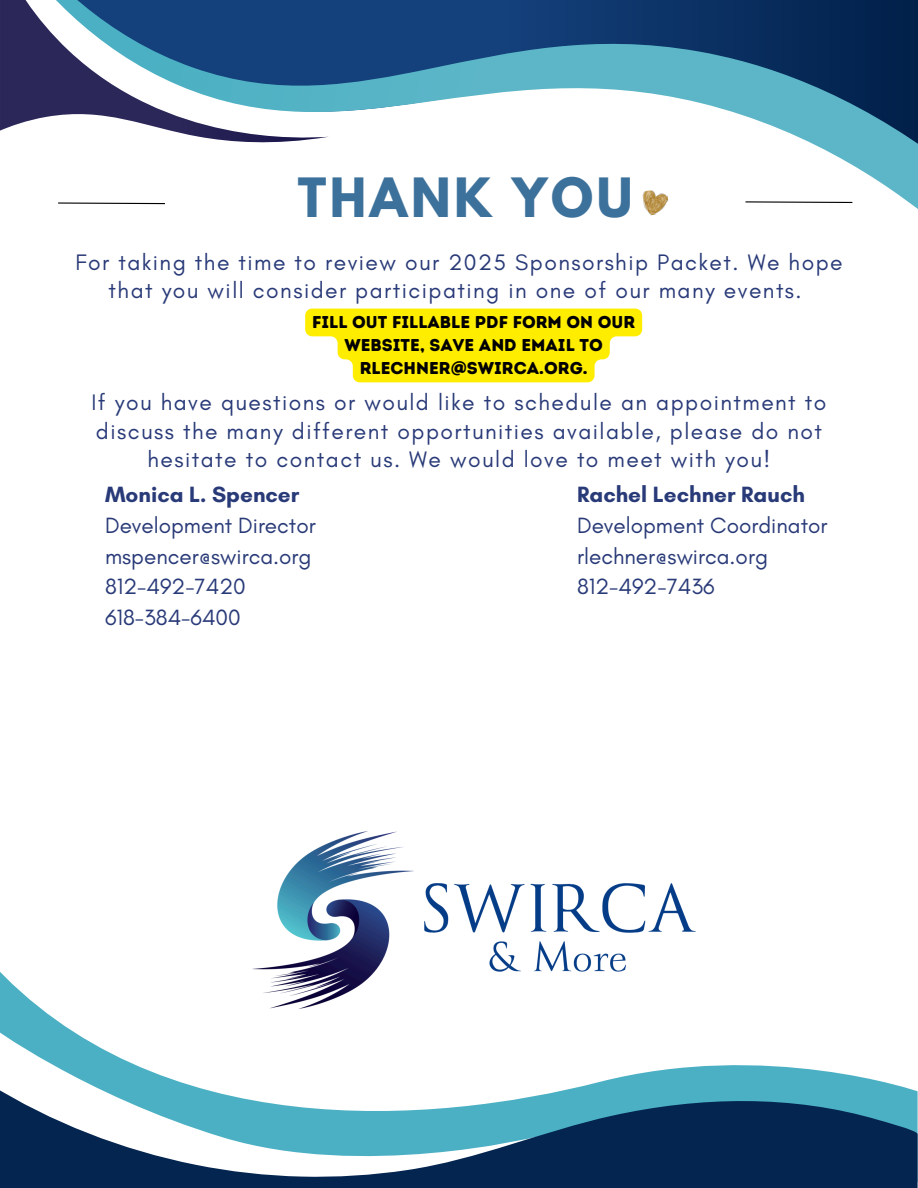
<style>
.page{position:relative;width:918px;height:1188px;background:#fff}
.page>*{position:absolute;margin:0;border:0;box-sizing:border-box;transform-origin:0 0}
.t1{font:700 48px "League Spartan";letter-spacing:.075em;color:#3c719b}
.t2{font:22.8px/28.2px "Glacial Indifference";letter-spacing:.065em;color:#293a78;text-align:center}
.t3{font:22.5px/30.8px "Glacial Indifference";color:#293a78}
.t4{font:17.1px/23px "Intro Rust Base";color:#000;text-align:center}
.s1{font-weight:700}
</style>
<div class="page">
<svg style="left:0;top:0;width:918px;height:209px"></svg>
<svg style="left:0;top:972px;width:888px;height:111px"></svg>
<svg style="left:0;top:1025px;width:622px;height:58px"></svg>
<svg style="left:0;top:1083px;width:918px;height:105px"></svg>
<svg style="left:57px;top:202px;width:109px;height:3px"></svg>
<svg style="left:744px;top:201px;width:110px;height:3px"></svg>
<img style="left:252px;top:832px;width:444px;height:177px">
<img style="left:642px;top:188px;width:28px;height:28px">
<svg style="left:305px;top:309px;width:337px;height:73px;background:#ffef26"></svg>
<p class="t1" style="left:298px;top:174px;width:336px">THANK YOU</p>
<p class="t2" style="left:75px;top:248px;width:769px">For taking the time to review our 2025 Sponsorship Packet. We hope that you will consider participating in one of our many events.</p>
<h2 class="t4" style="left:312px;top:310px;width:325px">FILL OUT FILLABLE PDF FORM ON OUR<br>WEBSITE, SAVE AND EMAIL TO<br>RLECHNER@SWIRCA.ORG.</h2>
<h1 class="t2" style="left:92px;top:388px;width:736px">If you have questions or would like to schedule an appointment to discuss the many different opportunities available, please do not hesitate to contact us. We would love to meet with you!</h1>
<p class="t3" style="left:105px;top:479px;width:212px"><span class="s1">Monica L. Spencer<br></span>Development Director mspencer@swirca.org<br>812-492-7420<br>618-384-6400</p>
<p class="t3" style="left:577px;top:479px;width:252px"><span class="s1">Rachel Lechner Rauch<br></span>Development Coordinator rlechner@swirca.org<br>812-492-7436</p>
</div>
